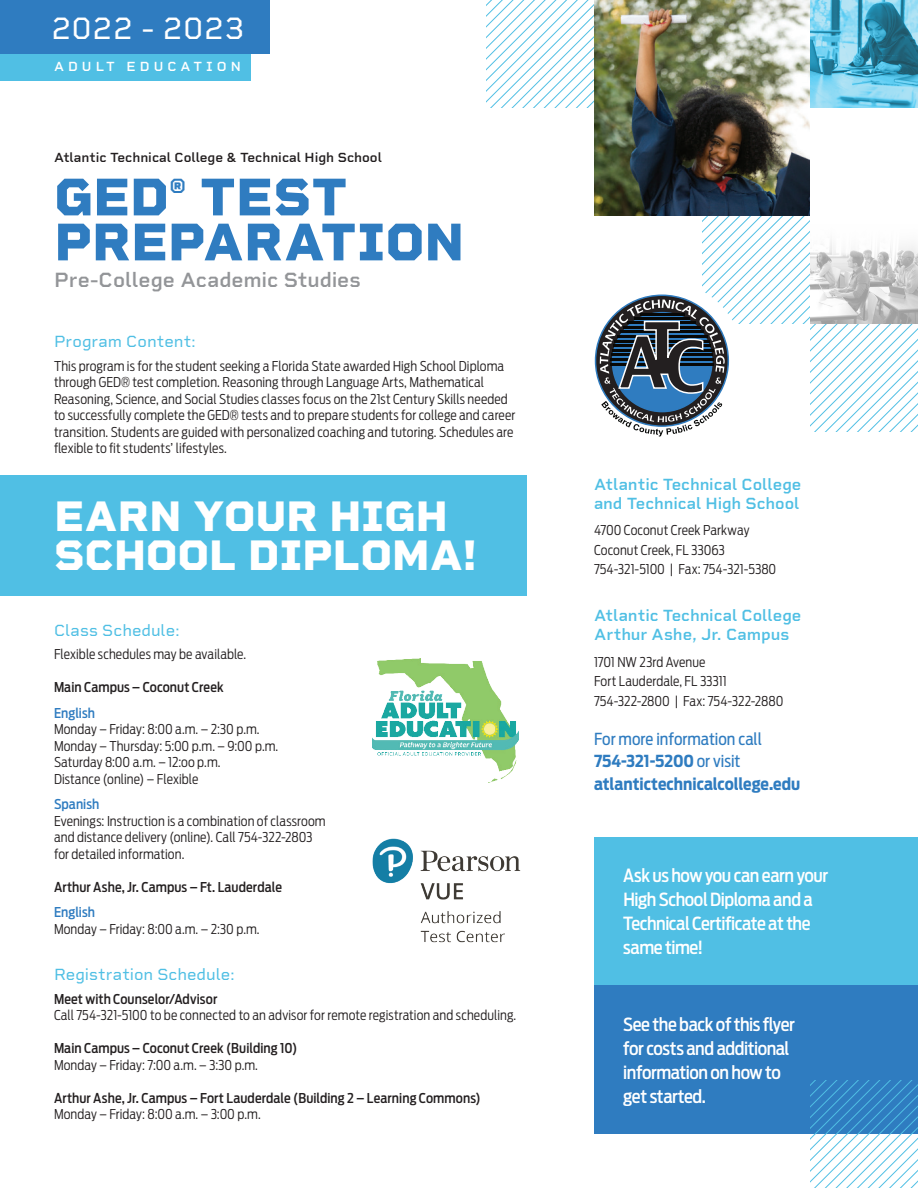
<style>
.page{position:relative;width:918px;height:1188px;background:#fff}
.page>*{position:absolute;margin:0;border:0;box-sizing:border-box;transform-origin:0 0}
.t1{font:800 54px/45px "Rigid Square";letter-spacing:-.01em;color:#2f7cc0;text-align:center}
.t2{font:800 43.5px/39px "Rigid Square";letter-spacing:-.005em;color:#fff}
.t3{font:31.5px "Rigid Square";letter-spacing:.01em;color:#fff}
.t4{font:600 21px "Rigid Square";letter-spacing:-.005em;color:#939598}
.t5{font:800 21px "Rigid Square";color:#2f7cc0}
.t6{font:500 18px/24px "Antenna Cond";letter-spacing:-.025em;color:#fff}
.t7{font:600 16.5px/19.5px "Rigid Square";letter-spacing:-.005em;color:#50bfe4}
.t8{font:700 16.5px/22.5px "Antenna Cond";letter-spacing:-.005em;color:#2f7cc0}
.t9{font:16.5px "Rigid Square";letter-spacing:.005em;color:#50bfe4}
.t10{font:300 13.5px/16.5px "Antenna Cond";letter-spacing:.005em;color:#231f20}
.t11{font:500 13.5px "Antenna Cond";letter-spacing:.005em;color:#231f20}
.t12{font:600 13.5px "Rigid Square";color:#231f20}
.t13{font:500 13.5px "Antenna Cond";letter-spacing:.005em;color:#2f7cc0}
.t14{font:600 13.5px "Rigid Square";letter-spacing:.3em;color:#fff}
.s1{font-weight:400}
</style>
<div class="page">
<div style="left:0;top:0;width:270px;height:54px;background:#2f7cc0"></div>
<svg style="left:486px;top:0;width:108px;height:108px"></svg>
<div style="left:0;top:54px;width:250px;height:27px;background:#50bfe4"></div>
<svg style="left:600px;top:216px;width:318px;height:220px"></svg>
<div style="left:594px;top:837px;width:324px;height:149px;background:#50bfe4"></div>
<img style="left:810px;top:216px;width:108px;height:108px">
<div style="left:0;top:475px;width:526px;height:121px;background:#50bfe4"></div>
<div style="left:594px;top:986px;width:324px;height:148px;background:#2f7cc0"></div>
<img style="left:373px;top:659px;width:146px;height:123px">
<svg style="left:810px;top:1080px;width:108px;height:108px"></svg>
<img style="left:810px;top:0;width:108px;height:108px">
<img style="left:594px;top:0;width:216px;height:216px">
<img style="left:372px;top:838px;width:149px;height:105px">
<h3 class="t3" style="left:51px;top:9px;width:195px">2022 - 2023</h3>
<p class="t14" style="left:54px;top:58px;width:188px">ADULT EDUCATION</p>
<p class="t12" style="left:54px;top:150px;width:329px">Atlantic Technical College &amp; Technical High School</p>
<h1 class="t1" style="left:54px;top:175px;width:117px">GED</h1>
<h3 class="t5" style="left:170px;top:173px;width:17px">®</h3>
<h1 class="t1" style="left:54px;top:175px;width:412px">TEST<br>PREPARATION</h1>
<h3 class="t4" style="left:54px;top:268px;width:308px">Pre-College Academic Studies</h3>
<p class="t9" style="left:54px;top:332px;width:144px">Program Content:</p>
<p class="t10" style="left:54px;top:358px;width:463px">This program is for the student seeking a Florida State awarded High School Diploma through GED® test completion. Reasoning through Language Arts, Mathematical Reasoning, Science, and Social Studies classes focus on the 21st Century Skills needed to successfully complete the GED® tests and to prepare students for college and career transition. Students are guided with personalized coaching and tutoring. Schedules are flexible to fit students’ lifestyles.</p>
<h2 class="t2" style="left:54px;top:496px;width:424px">EARN YOUR HIGH<br>SCHOOL DIPLOMA!</h2>
<p class="t9" style="left:54px;top:621px;width:128px">Class Schedule:</p>
<p class="t10" style="left:54px;top:646px;width:194px">Flexible schedules may be available.</p>
<p class="t11" style="left:54px;top:679px;width:171px">Main Campus – Coconut Creek</p>
<p class="t13" style="left:54px;top:705px;width:43px">English</p>
<p class="t10" style="left:54px;top:721px;width:226px">Monday – Friday: 8:00 a.m. – 2:30 p.m.<br>Monday – Thursday: 5:00 p.m. – 9:00 p.m.<br>Saturday 8:00 a.m. – 12:oo p.m.<br>Distance (online) – Flexible</p>
<p class="t13" style="left:54px;top:796px;width:47px">Spanish</p>
<p class="t10" style="left:54px;top:813px;width:273px">Evenings: Instruction is a combination of classroom and distance delivery (online). Call 754-322-2803 for detailed information.</p>
<p class="t11" style="left:54px;top:879px;width:230px">Arthur Ashe, Jr. Campus – Ft. Lauderdale</p>
<p class="t13" style="left:54px;top:904px;width:43px">English</p>
<p class="t10" style="left:54px;top:921px;width:207px">Monday – Friday: 8:00 a.m. – 2:30 p.m.</p>
<p class="t9" style="left:54px;top:965px;width:183px">Registration Schedule:</p>
<p class="t11" style="left:54px;top:991px;width:165px">Meet with Counselor/Advisor</p>
<p class="t10" style="left:54px;top:1007px;width:464px">Call 754-321-5100 to be connected to an advisor for remote registration and scheduling.</p>
<p class="t11" style="left:54px;top:1040px;width:245px">Main Campus – Coconut Creek (Building 10)</p>
<p class="t10" style="left:54px;top:1057px;width:205px">Monday – Friday: 7:00 a.m. – 3:30 p.m.</p>
<p class="t11" style="left:54px;top:1090px;width:428px">Arthur Ashe, Jr. Campus – Fort Lauderdale (Building 2 – Learning Commons)</p>
<p class="t10" style="left:54px;top:1106px;width:208px">Monday – Friday: 8:00 a.m. – 3:00 p.m.</p>
<p class="t7" style="left:594px;top:474px;width:209px">Atlantic Technical College and Technical High School</p>
<p class="t10" style="left:594px;top:521px;width:184px;line-height:19.5px">4700 Coconut Creek Parkway<br>Coconut Creek, FL 33063<br>754-321-5100 | Fax: 754-321-5380</p>
<p class="t7" style="left:594px;top:605px;width:209px">Atlantic Technical College<br>Arthur Ashe, Jr. Campus</p>
<p class="t10" style="left:594px;top:652px;width:191px;line-height:19.5px">1701 NW 23rd Avenue<br>Fort Lauderdale, FL 33311<br>754-322-2800 | Fax: 754-322-2880</p>
<p class="t8" style="left:594px;top:727px;width:208px"><span class="s1">For more information call<br></span>754-321-5200 <span class="s1">or visit </span>atlantictechnicalcollege.edu</p>
<h3 class="t6" style="left:623px;top:864px;width:206px">Ask us how you can earn your<br>High School Diploma and a<br>Technical Certificate at the same time!</h3>
<h3 class="t6" style="left:623px;top:1012px;width:173px">See the back of this flyer for costs and additional information on how to get started.</h3>
</div>
